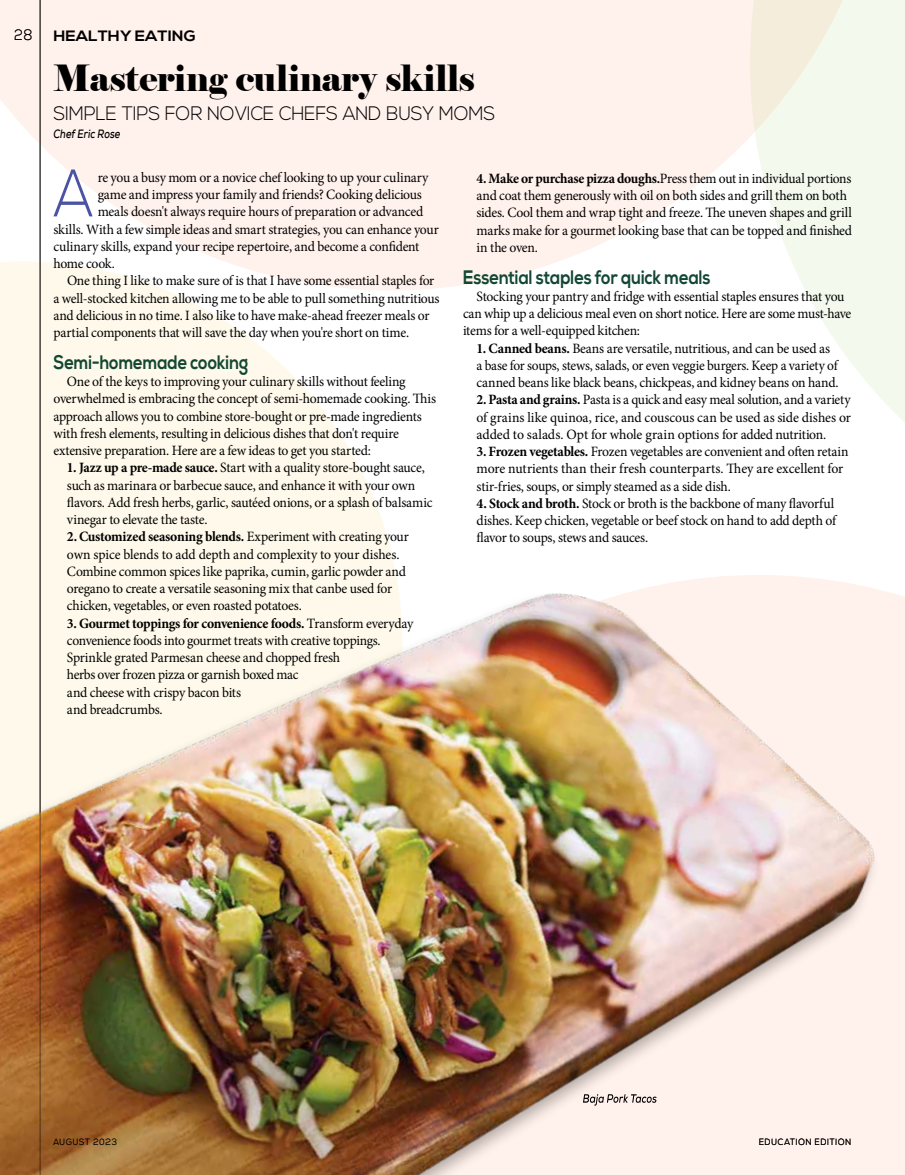
<style>
.page{position:relative;width:905px;height:1175px;background:#fff}
.page>*{position:absolute;margin:0;border:0;box-sizing:border-box;transform-origin:0 0}
.t1{font:300 66.9px "Nexa";color:#4a53a4;scale:.85 1}
.t2{font:36px "Elephant";color:#000;scale:.95 1}
.t3{font:700 19.5px "Nexa";letter-spacing:-.005em;color:#124734;scale:.85 1}
.t4{font:300 19.5px "Nexa";letter-spacing:-.01em;color:#000;scale:.95 1}
.t5{font:700 15px "Nexa";color:#000;scale:1.1 1}
.t6{font:300 15px "Nexa";color:#000;scale:.85 1}
.t7{font:14.25px/17.2px "Minion Pro";letter-spacing:-.015em;color:#000;scale:.96 1}
.t8{font:14.25px/17.2px "Minion Pro";letter-spacing:-.015em;color:#000;scale:.95 1}
.t9{font:italic 700 12px "Nexa W01";color:#000;scale:.8 1}
.t10{font:300 9px "Nexa";letter-spacing:.105em;color:#000;scale:.9 1}
.s1{font-weight:700}
</style>
<div class="page">
<svg style="left:0;top:0;width:750px;height:290px;fill:#fff1eb"></svg>
<svg style="left:750px;top:0;width:154px;height:362px;fill:#f4f9ee"></svg>
<svg style="left:0;top:261px;width:402px;height:101px;fill:#fff9eb"></svg>
<img style="left:0;top:362px;width:904px;height:812px">
<hr style="left:40px;top:0;width:1px;height:1174px;background:#000">
<p class="t6" style="left:15px;top:26px;width:23px">28</p>
<p class="t5" style="left:53px;top:27px;width:131px">HEALTHY EATING</p>
<h2 class="t2" style="left:53px;top:56px;width:445px">Mastering culinary skills</h2>
<h3 class="t4" style="left:53px;top:102px;width:466px">SIMPLE TIPS FOR NOVICE CHEFS AND BUSY MOMS</h3>
<p class="t9" style="left:53px;top:126px;width:85px">Chef Eric Rose</p>
<h1 class="t1" style="left:54px;top:155px;width:48px">A</h1>
<p class="t7" style="left:98px;top:169px;width:346px">re you a busy mom or a novice chef looking to up your culinary</p>
<p class="t8" style="left:476px;top:170px;width:397px"><span class="s1">4. Make or purchase pizza doughs.</span>Press them out in individual portions and coat them generously with oil on both sides and grill them on both sides. Cool them and wrap tight and freeze. The uneven shapes and grill marks make for a gourmet looking base that can be topped and finished in the oven.</p>
<h3 class="t3" style="left:463px;top:265px;width:293px">Essential staples for quick meals</h3>
<p class="t7" style="left:463px;top:288px;width:406px;text-indent:14px">Stocking your pantry and fridge with essential staples ensures that you can whip up a delicious meal even on short notice. Here are some must-have items for a well-equipped kitchen:</p>
<p class="t7" style="left:476px;top:339px;width:391px"><span class="s1">1. Canned beans.</span> Beans are versatile, nutritious, and can be used as<br>a base for soups, stews, salads, or even veggie burgers. Keep a variety of canned beans like black beans, chickpeas, and kidney beans on hand.<br><span class="s1">2.Pasta and grains.</span> Pasta is a quick and easy meal solution, and a variety of grains like quinoa, rice, and couscous can be used as side dishes or added to salads. Opt for whole grain options for added nutrition.</p>
<p class="t7" style="left:476px;top:443px;width:389px"><span class="s1">3. Frozen vegetables.</span> Frozen vegetables are convenient and often retain more nutrients than their fresh counterparts. They are excellent for stir-fries, soups, or simply steamed as a side dish.</p>
<p class="t7" style="left:476px;top:495px;width:376px"><span class="s1">4. Stock and broth.</span> Stock or broth is the backbone of many flavorful dishes. Keep chicken, vegetable or beef stock on hand to add depth of flavor to soups, stews and sauces.</p>
<p class="t7" style="left:98px;top:186px;width:339px">game and impress your family and friends? Cooking delicious</p>
<p class="t7" style="left:98px;top:203px;width:341px">meals doesn't always require hours of preparation or advanced</p>
<p class="t7" style="left:53px;top:220px;width:403px">skills. With a few simple ideas and smart strategies, you can enhance your</p>
<p class="t7" style="left:53px;top:238px;width:382px">culinary skills, expand your recipe repertoire, and become a confident</p>
<p class="t7" style="left:53px;top:255px;width:65px">home cook.</p>
<p class="t7" style="left:67px;top:272px;width:384px">One thing I like to make sure of is that I have some essential staples for</p>
<p class="t7" style="left:53px;top:290px;width:404px">a well-stocked kitchen allowing me to be able to pull something nutritious</p>
<p class="t7" style="left:53px;top:307px;width:393px">and delicious in no time. I also like to have make-ahead freezer meals or</p>
<p class="t7" style="left:53px;top:324px;width:372px">partial components that will save the day when you're short on time.</p>
<h3 class="t3" style="left:53px;top:351px;width:231px">Semi-homemade cooking</h3>
<p class="t7" style="left:53px;top:373px;width:400px;text-indent:14px">One of the keys to improving your culinary skills without feeling overwhelmed is embracing the concept of semi-homemade cooking. This approach allows you to combine store-bought or pre-made ingredients with fresh elements, resulting in delicious dishes that don't require extensive preparation. Here are a few ideas to get you started:</p>
<p class="t7" style="left:67px;top:459px;width:382px"><span class="s1">1. Jazz up a pre-made sauce.</span> Start with a quality store-bought sauce, such as marinara or barbecue sauce, and enhance it with your own flavors. Add fresh herbs, garlic, sautéed onions, or a splash of balsamic vinegar to elevate the taste.<br><span class="s1">2.Customized seasoning blends.</span> Experiment with creating your own spice blends to add depth and complexity to your dishes.<br>Combine common spices like paprika, cumin, garlic powder and oregano to create a versatile seasoning mix that canbe used for chicken, vegetables, or even roasted potatoes.</p>
<p class="t7" style="left:67px;top:614px;width:362px"><span class="s1">3. Gourmet toppings for convenience foods.</span> Transform everyday convenience foods into gourmet treats with creative toppings.<br>Sprinkle grated Parmesan cheese and chopped fresh<br>herbs over frozen pizza or garnish boxed mac<br>and cheese with crispy bacon bits<br>and breadcrumbs.</p>
<p class="t10" style="left:53px;top:1136px;width:72px">AUGUST 2023</p>
<p class="t10" style="left:759px;top:1136px;width:104px">EDUCATION EDITION</p>
</div>
